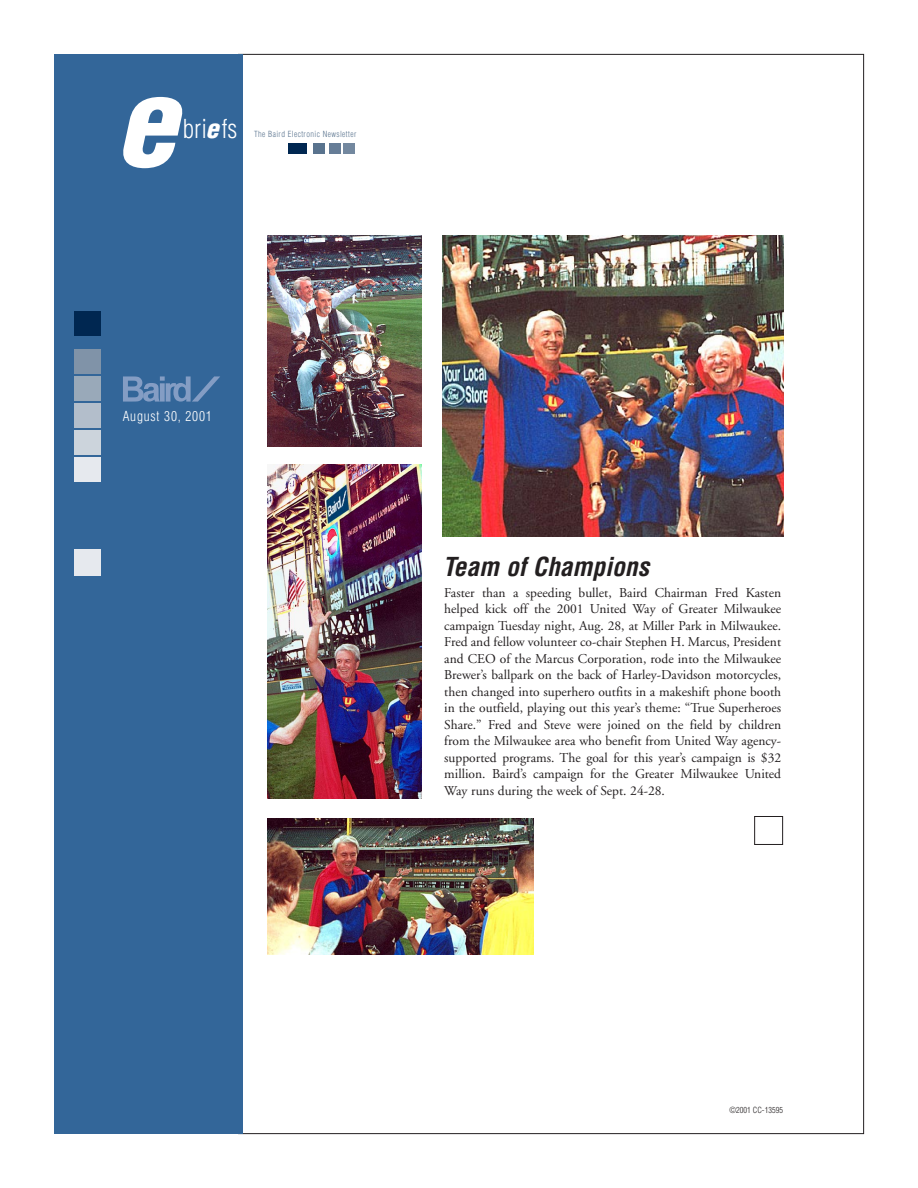
<style>
.page{position:relative;width:918px;height:1188px;background:#fff}
.page>*{position:absolute;margin:0;border:0;box-sizing:border-box;transform-origin:0 0}
.t1{font:italic 900 condensed 120px "Helvetica";color:#fff}
.t2{font:italic 700 condensed 25.5px "Helvetica";color:#231f20}
.t3{font:300 condensed 25.5px "Helvetica";color:#fff}
.t4{font:13.5px/16.5px "Adobe Garamond";color:#231f20;text-align:justify}
.t5{font:300 condensed 13.5px "Helvetica";letter-spacing:.055em;color:#fff}
.t6{font:300 condensed 8.25px "Helvetica";letter-spacing:.05em;color:#59738e}
.t7{font:300 condensed 8.25px "Helvetica";color:#231f20}
.s1{font-weight:900;font-style:italic}
</style>
<div class="page">
<div style="left:54px;top:54px;width:188px;height:1080px;background:#369"></div>
<div style="left:289px;top:143px;width:18px;height:11px;background:#002751"></div>
<div style="left:313px;top:143px;width:12px;height:11px;background:#59738e"></div>
<div style="left:329px;top:143px;width:12px;height:11px;background:#667d97"></div>
<div style="left:343px;top:143px;width:12px;height:11px;background:#73889f"></div>
<div style="left:74px;top:349px;width:27px;height:25px;background:#8093a8"></div>
<div style="left:74px;top:311px;width:27px;height:25px;background:#002751"></div>
<div style="left:74px;top:457px;width:27px;height:25px;background:#e6e9ee"></div>
<div style="left:74px;top:549px;width:27px;height:27px;background:#e6e9ee"></div>
<div style="left:74px;top:376px;width:27px;height:25px;background:#99a9b9"></div>
<div style="left:74px;top:403px;width:27px;height:25px;background:#b3becb"></div>
<div style="left:74px;top:430px;width:27px;height:25px;background:#ccd4dc"></div>
<svg style="left:123px;top:376px;width:97px;height:25px"></svg>
<div style="left:754px;top:816px;width:29px;height:29px;border:1px solid #231f20"></div>
<img style="left:267px;top:235px;width:154px;height:211px">
<img style="left:267px;top:465px;width:154px;height:333px">
<img style="left:267px;top:818px;width:267px;height:137px">
<img style="left:443px;top:235px;width:340px;height:302px">
<p class="t1" style="left:115px;top:46px;width:61px">e</p>
<p class="t3" style="left:183px;top:114px;width:56px">bri<span class="s1">e</span> fs</p>
<p class="t6" style="left:254px;top:129px;width:104px">The Baird Electronic Newsletter</p>
<p class="t5" style="left:123px;top:408px;width:90px">August 30, 2001</p>
<p class="t2" style="left:443px;top:552px;width:208px">Team of Champions</p>
<p class="t4" style="left:444px;top:584px;width:338px">Faster than a speeding bullet, Baird Chairman Fred Kasten helped kick off the 2001 United Way of Greater Milwaukee campaign Tuesday night, Aug. 28, at Miller Park in Milwaukee.<br>Fred and fellow volunteer co-chair Stephen H. Marcus, President and CEO of the Marcus Corporation, rode into the Milwaukee Brewer’s ballpark on the back of Harley-Davidson motorcycles, then changed into superhero outfits in a makeshift phone booth in the outfield, playing out this year’s theme: “True Superheroes Share.” Fred and Steve were joined on the field by children from the Milwaukee area who benefit from United Way agency&shy;supported programs. The goal for this year’s campaign is $32 million. Baird’s campaign for the Greater Milwaukee United Way runs during the week of Sept. 24-28.</p>
<p class="t7" style="left:730px;top:1105px;width:55px">©2001 CC-13595</p>
</div>
